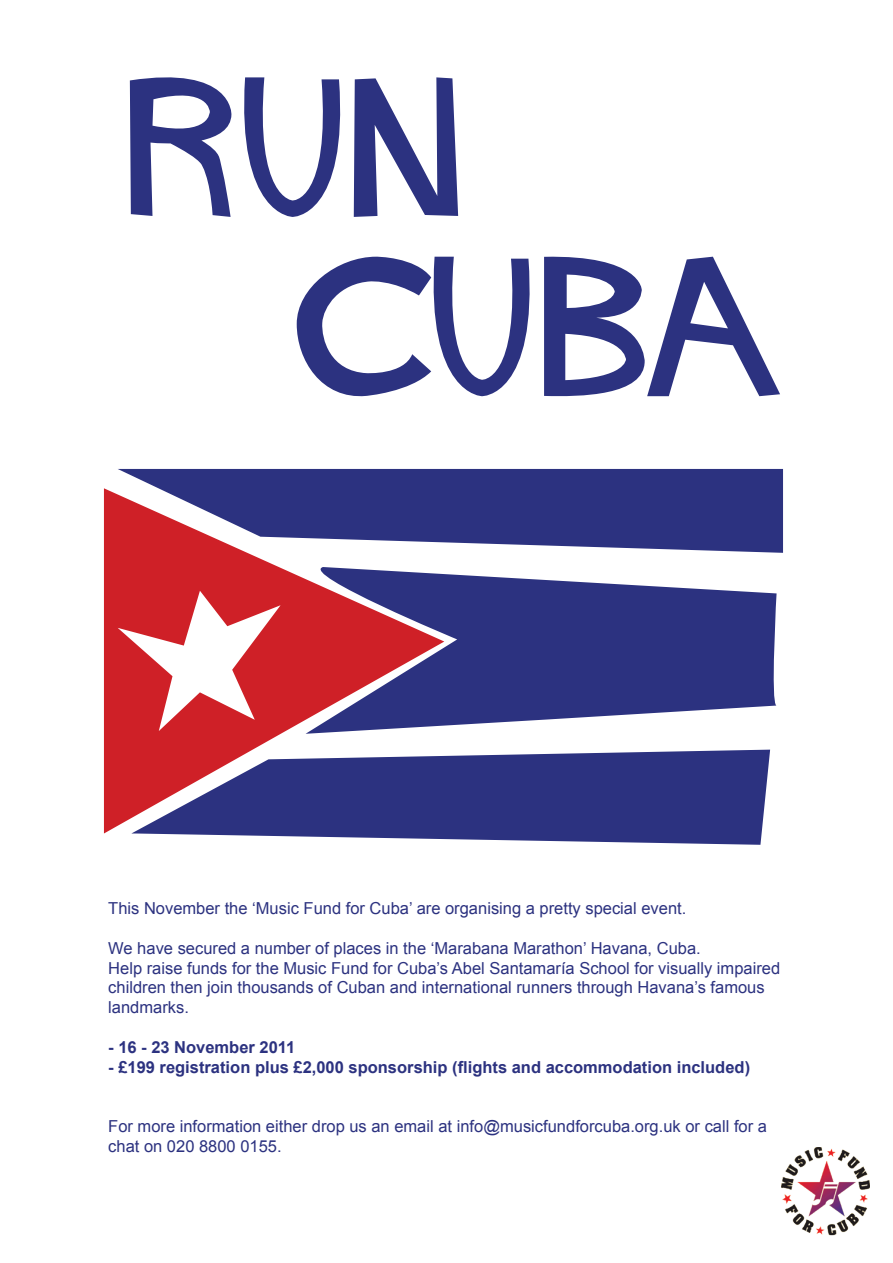
<style>
.page{position:relative;width:893px;height:1263px;background:#fff}
.page>*{position:absolute;margin:0;border:0;box-sizing:border-box;transform-origin:0 0}
.t1{font:139.5px/179.2px "HITCHCOCK";letter-spacing:.03em;color:#2c3280}
.t2{font:16.5px/19.8px "Arial";color:#2c3280}
.t3{font:700 16.5px "Arial";color:#2c3280}
</style>
<div class="page">
<svg style="left:104px;top:488px;width:195px;height:345px;fill:#cf2027"></svg>
<svg style="left:118px;top:591px;width:163px;height:140px"></svg>
<svg style="left:118px;top:469px;width:665px;height:84px;fill:#2c3280"></svg>
<svg style="left:131px;top:750px;width:639px;height:95px;fill:#2c3280"></svg>
<svg style="left:299px;top:567px;width:478px;height:167px;fill:#2c3280"></svg>
<img style="left:782px;top:1148px;width:88px;height:88px">
<h1 class="t1" style="left:297px;top:57px;width:489px;text-indent:-167px">RUN<br>CUBA</h1>
<p class="t2" style="left:108px;top:898px;width:580px">This November the ‘Music Fund for Cuba’ are organising a pretty special event.</p>
<p class="t2" style="left:108px;top:938px;width:673px">We have secured a number of places in the ‘Marabana Marathon’ Havana, Cuba.<br>Help raise funds for the Music Fund for Cuba’s Abel Santamaría School for visually impaired children then join thousands of Cuban and international runners through Havana’s famous landmarks.</p>
<p class="t3" style="left:108px;top:1036px;width:189px">- 16 - 23 November 2011</p>
<p class="t3" style="left:108px;top:1056px;width:643px">- £199 registration plus £2,000 sponsorship (flights and accommodation included)</p>
<p class="t2" style="left:108px;top:1116px;width:660px">For more information either drop us an email at info@musicfundforcuba.org.uk or call for a chat on 020 8800 0155.</p>
</div>
